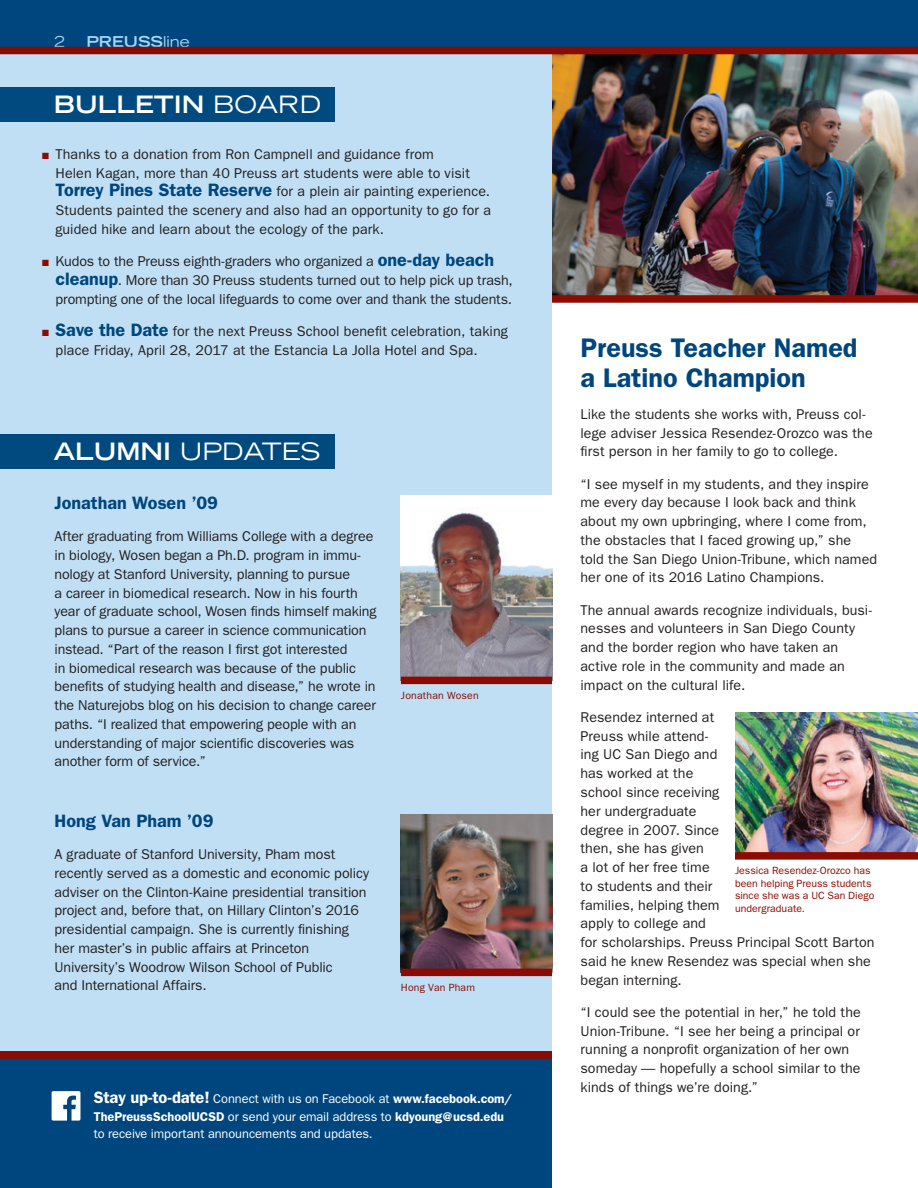
<style>
.page{position:relative;width:918px;height:1188px;background:#fff}
.page>*{position:absolute;margin:0;border:0;box-sizing:border-box;transform-origin:0 0}
.t1{font:600 27px/30px "Franklin Gothic";color:#00467e}
.t2{font:700 expanded 24px "Trade Gothic LH";color:#fff}
.t3{font:expanded 24px "Trade Gothic LH";color:#fff}
.t4{font:600 18px "Franklin Gothic";color:#00467e}
.t5{font:700 expanded 15px "Trade Gothic LH";color:#aad5f1}
.t6{font:expanded 15px "Trade Gothic LH";color:#aad5f1}
.t7{font:14.25px/18.8px "Franklin Gothic";color:#231f20}
.t8{font:12.75px/17.2px "Franklin Gothic";color:#fff}
.t9{font:10.5px/12.6px "Franklin Gothic";letter-spacing:.005em;color:#8b0a02}
.s1{font-weight:400}
.s2{color:#8b0a02}
.s3{font-weight:600;font-size:18px;color:#00467e}
.s4{font-weight:700}
.s5{font-weight:600;font-size:16.5px}
.s6{font-weight:600}
</style>
<div class="page">
<div style="left:0;top:54px;width:552px;height:1134px;background:#c0dff4"></div>
<div style="left:0;top:87px;width:335px;height:34px;background:#004a7f"></div>
<div style="left:0;top:434px;width:334px;height:35px;background:#004a7f"></div>
<img style="left:401px;top:815px;width:151px;height:154px">
<div style="left:401px;top:969px;width:151px;height:7px;background:#8b0a02"></div>
<img style="left:401px;top:496px;width:151px;height:181px">
<div style="left:401px;top:677px;width:151px;height:7px;background:#8b0a02"></div>
<img style="left:552px;top:54px;width:366px;height:241px">
<div style="left:552px;top:295px;width:366px;height:8px;background:#8b0a02"></div>
<img style="left:735px;top:712px;width:183px;height:140px">
<div style="left:735px;top:852px;width:183px;height:8px;background:#8b0a02"></div>
<div style="left:0;top:0;width:918px;height:54px;background:#00467e"></div>
<div style="left:0;top:1051px;width:552px;height:137px;background:#00467e"></div>
<div style="left:0;top:1051px;width:552px;height:8px;background:#8b0a02"></div>
<svg style="left:52px;top:1091px;width:28px;height:30px"></svg>
<div style="left:0;top:47px;width:918px;height:7px;background:#8b0a02"></div>
<p class="t6" style="left:54px;top:32px;width:12px">2</p>
<p class="t5" style="left:86px;top:32px;width:105px">PREUSS<span class="s1">line</span></p>
<h2 class="t2" style="left:54px;top:89px;width:269px">BULLETIN <span class="s1">BOARD</span></h2>
<p class="t7" style="left:56px;top:145px;width:437px;text-indent:-13px"><span class="s2">■</span> Thanks to a donation from Ron Campnell and guidance from<br>Helen Kagan, more than 40 Preuss art students were able to visit <span class="s3">Torrey Pines State Reserve</span> for a plein air painting experience.<br>Students painted the scenery and also had an opportunity to go for a guided hike and learn about the ecology of the park.</p>
<p class="t7" style="left:56px;top:252px;width:459px;text-indent:-14px"><span class="s2">■</span> Kudos to the Preuss eighth-graders who organized a <span class="s3">one-day beach cleanup</span>. More than 30 Preuss students turned out to help pick up trash, prompting one of the local lifeguards to come over and thank the students.</p>
<p class="t7" style="left:56px;top:322px;width:454px;text-indent:-14px"><span class="s2">■</span> <span class="s3">Save the Date</span> for the next Preuss School benefit celebration, taking place Friday, April 28, 2017 at the Estancia La Jolla Hotel and Spa.</p>
<h2 class="t3" style="left:54px;top:436px;width:268px"><span class="s4">ALUMNI</span> UPDATES</h2>
<p class="t4" style="left:55px;top:492px;width:165px">Jonathan Wosen ’09</p>
<p class="t7" style="left:55px;top:527px;width:324px">After graduating from Williams College with a degree in biology, Wosen began a Ph.D. program in immu&shy;nology at Stanford University, planning to pursue<br>a career in biomedical research. Now in his fourth year of graduate school, Wosen finds himself making plans to pursue a career in science communication instead. “Part of the reason I first got interested<br>in biomedical research was because of the public benefits of studying health and disease,” he wrote in the Naturejobs blog on his decision to change career paths. “I realized that empowering people with an understanding of major scientific discoveries was another form of service.”</p>
<p class="t4" style="left:55px;top:810px;width:160px">Hong Van Pham ’09</p>
<p class="t7" style="left:55px;top:845px;width:316px">A graduate of Stanford University, Pham most recently served as a domestic and economic policy adviser on the Clinton-Kaine presidential transition project and, before that, on Hillary Clinton’s 2016 presidential campaign. She is currently finishing her master’s in public affairs at Princeton University’s Woodrow Wilson School of Public<br>and International Affairs.</p>
<p class="t9" style="left:401px;top:689px;width:79px">Jonathan Wosen</p>
<p class="t9" style="left:401px;top:981px;width:76px">Hong Van Pham</p>
<p class="t8" style="left:94px;top:1090px;width:420px"><span class="s5">Stay up-to-date!</span> Connect with us on Facebook at <span class="s6">www.facebook.com/<br>ThePreussSchoolUCSD</span> or send your email address to <span class="s6">kdyoung@ucsd.edu </span>to receive important announcements and updates.</p>
<h1 class="t1" style="left:580px;top:332px;width:279px">Preuss Teacher Named a Latino Champion</h1>
<p class="t7" style="left:580px;top:405px;width:294px">Like the students she works with, Preuss col&shy;lege adviser Jessica Resendez-Orozco was the first person in her family to go to college.</p>
<p class="t7" style="left:580px;top:475px;width:298px">“I see myself in my students, and they inspire me every day because I look back and think about my own upbringing, where I come from, the obstacles that I faced growing up,” she told the San Diego Union-Tribune, which named her one of its 2016 Latino Champions.</p>
<p class="t7" style="left:580px;top:601px;width:293px">The annual awards recognize individuals, busi&shy;nesses and volunteers in San Diego County and the border region who have taken an active role in the community and made an impact on the cultural life.</p>
<p class="t7" style="left:580px;top:708px;width:296px">Resendez interned at<br>Preuss while attend-<br>ing UC San Diego and<br>has worked at the<br>school since receiving<br>her undergraduate<br>degree in 2007. Since<br>then, she has given<br>a lot of her free time<br>to students and their<br>families, helping them<br>apply to college and<br>for scholarships. Preuss Principal Scott Barton said he knew Resendez was special when she began interning.</p>
<p class="t7" style="left:580px;top:1003px;width:282px">“I could see the potential in her,” he told the Union-Tribune. “I see her being a principal or running a nonprofit organization of her own someday — hopefully a school similar to the kinds of things we’re doing.”</p>
<p class="t9" style="left:735px;top:864px;width:141px">Jessica Resendez-Orozco has been helping Preuss students since she was a UC San Diego undergraduate.</p>
</div>
